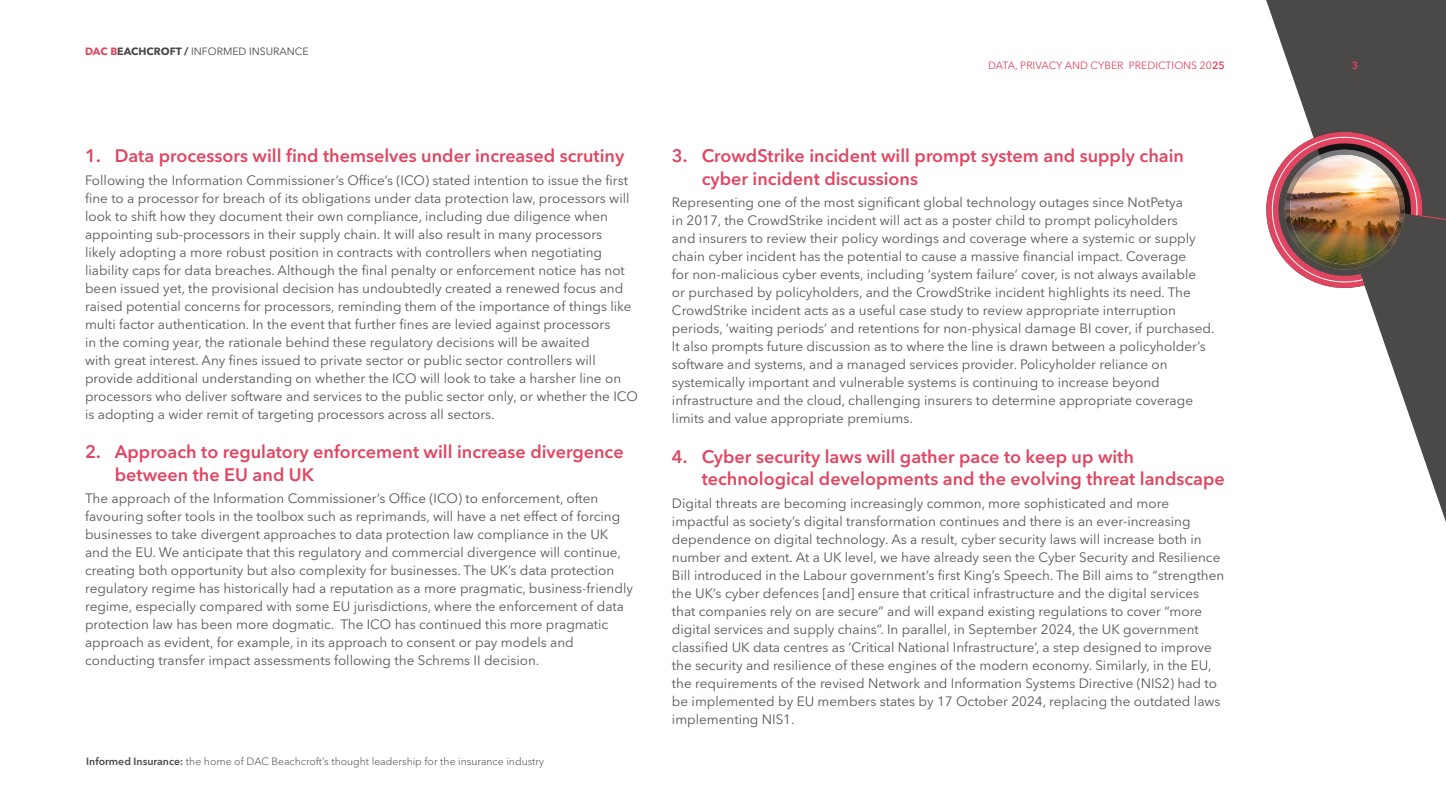
<style>
.page{position:relative;width:1446px;height:808px;background:#fff}
.page>*{position:absolute;margin:0;border:0;box-sizing:border-box;transform-origin:0 0}
.t1{font:600 18px/22.5px "Avenir Next LT Pro";color:#e04662}
.t2{font:13.5px/18px "Avenir Next LT Pro";color:#575756}
.t3{font:300 10.5px "Avenir Next LT Pro";color:#4a4948}
.t4{font:10.5px "Avenir Next LT Pro";color:#e04662}
.t5{font:10.5px "Avenir Next LT Pro";color:#4a4948}
.t6{font:600 10.5px "Avenir Next LT Pro";color:#e04662}
.s1{font-weight:700;color:#e04662}
.s2{font-weight:700}
.s3{font-weight:600}
</style>
<div class="page">
<svg style="left:1266px;top:0;width:180px;height:522px"></svg>
<svg style="left:1266px;top:122px;width:180px;height:170px"></svg>
<img style="left:1284px;top:155px;width:120px;height:115px">
<p class="t5" style="left:85px;top:45px;width:225px"><span class="s1">DAC B</span><span class="s2">EACHCROFT /</span> INFORMED INSURANCE</p>
<h1 class="t1" style="left:85px;top:145px;width:541px">1. Data processors will find themselves under increased scrutiny</h1>
<p class="t2" style="left:85px;top:171px;width:554px">Following the Information Commissioner’s Office’s (ICO) stated intention to issue the first fine to a processor for breach of its obligations under data protection law, processors will look to shift how they document their own compliance, including due diligence when appointing sub-processors in their supply chain. It will also result in many processors<br>likely adopting a more robust position in contracts with controllers when negotiating liability caps for data breaches. Although the final penalty or enforcement notice has not been issued yet, the provisional decision has undoubtedly created a renewed focus and raised potential concerns for processors, reminding them of the importance of things like multi factor authentication. In the event that further fines are levied against processors<br>in the coming year, the rationale behind these regulatory decisions will be awaited<br>with great interest. Any fines issued to private sector or public sector controllers will provide additional understanding on whether the ICO will look to take a harsher line on processors who deliver software and services to the public sector only, or whether the ICO is adopting a wider remit of targeting processors across all sectors.</p>
<h1 class="t1" style="left:115px;top:441px;width:510px;text-indent:-30px">2. Approach to regulatory enforcement will increase divergence between the EU and UK</h1>
<p class="t2" style="left:85px;top:489px;width:549px">The approach of the Information Commissioner’s Office (ICO) to enforcement, often favouring softer tools in the toolbox such as reprimands, will have a net effect of forcing businesses to take divergent approaches to data protection law compliance in the UK and the EU. We anticipate that this regulatory and commercial divergence will continue, creating both opportunity but also complexity for businesses. The UK’s data protection regulatory regime has historically had a reputation as a more pragmatic, business-friendly regime, especially compared with some EU jurisdictions, where the enforcement of data protection law has been more dogmatic. The ICO has continued this more pragmatic approach as evident, for example, in its approach to consent or pay models and conducting transfer impact assessments following the Schrems II decision.</p>
<p class="t3" style="left:86px;top:755px;width:459px"><span class="s3">Informed Insurance:</span> the home of DAC Beachcroft’s thought leadership for the insurance industry</p>
<p class="t4" style="left:988px;top:59px;width:238px">DATA, PRIVACY AND CYBER PREDICTIONS 20<span class="s3">25</span></p>
<p class="t6" style="left:1352px;top:59px;width:8px">3</p>
<h1 class="t1" style="left:702px;top:145px;width:484px;text-indent:-30px">3. CrowdStrike incident will prompt system and supply chain cyber incident discussions</h1>
<p class="t2" style="left:672px;top:194px;width:544px">Representing one of the most significant global technology outages since NotPetya<br>in 2017, the CrowdStrike incident will act as a poster child to prompt policyholders<br>and insurers to review their policy wordings and coverage where a systemic or supply chain cyber incident has the potential to cause a massive financial impact. Coverage<br>for non-malicious cyber events, including ‘system failure’ cover, is not always available<br>or purchased by policyholders, and the CrowdStrike incident highlights its need. The CrowdStrike incident acts as a useful case study to review appropriate interruption periods, ‘waiting periods’ and retentions for non-physical damage BI cover, if purchased.<br>It also prompts future discussion as to where the line is drawn between a policyholder’s software and systems, and a managed services provider. Policyholder reliance on systemically important and vulnerable systems is continuing to increase beyond infrastructure and the cloud, challenging insurers to determine appropriate coverage limits and value appropriate premiums.</p>
<h1 class="t1" style="left:702px;top:445px;width:525px;text-indent:-30px">4. Cyber security laws will gather pace to keep up with technological developments and the evolving threat landscape</h1>
<p class="t2" style="left:672px;top:494px;width:554px">Digital threats are becoming increasingly common, more sophisticated and more impactful as society’s digital transformation continues and there is an ever-increasing dependence on digital technology. As a result, cyber security laws will increase both in number and extent. At a UK level, we have already seen the Cyber Security and Resilience Bill introduced in the Labour government’s first King’s Speech. The Bill aims to “strengthen the UK’s cyber defences [and] ensure that critical infrastructure and the digital services that companies rely on are secure” and will expand existing regulations to cover “more digital services and supply chains”. In parallel, in September 2024, the UK government classified UK data centres as ‘Critical National Infrastructure’, a step designed to improve the security and resilience of these engines of the modern economy. Similarly, in the EU, the requirements of the revised Network and Information Systems Directive (NIS2) had to be implemented by EU members states by 17 October 2024, replacing the outdated laws implementing NIS1.</p>
</div>
